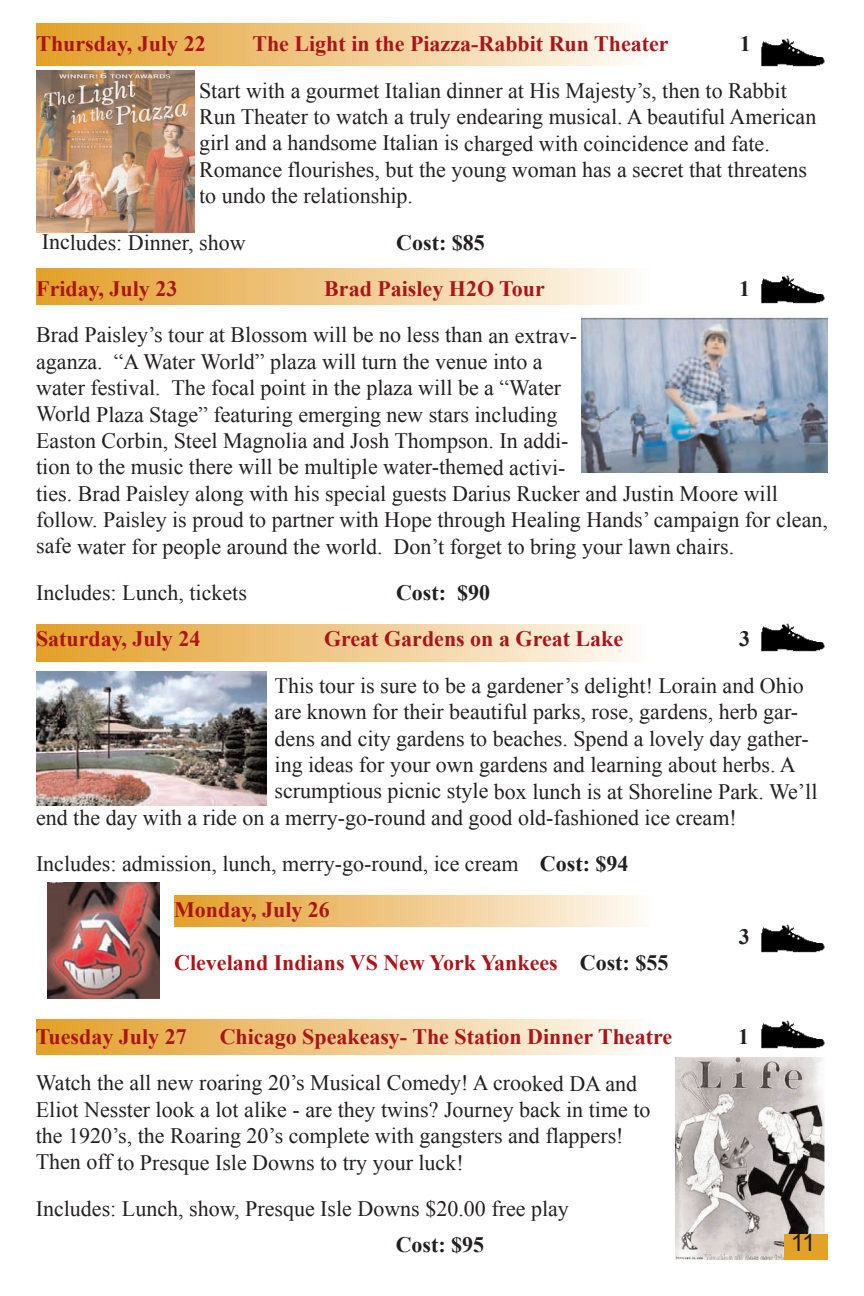
<style>
.page{position:relative;width:864px;height:1296px;background:#fff}
.page>*{position:absolute;margin:0;border:0;box-sizing:border-box;transform-origin:0 0}
.t1{font:24px "Arial";color:#231f20}
.t2{font:22px/26.4px "Times New Roman";color:#231f20}
.t3{font:700 22px "Times New Roman";color:#ab1519}
.t4{font:700 22px "Times New Roman";color:#231f20}
.s1{font-weight:700}
.s2{font-weight:700;color:#ab1519}
.s3{color:#231f20}
</style>
<div class="page">
<div style="left:36px;top:1020px;width:615px;height:34px;background:linear-gradient(to right,#e29e27,#fefaf6)"></div>
<div style="left:174px;top:896px;width:478px;height:31px;background:linear-gradient(to right,#e39e27,#fefaf5)"></div>
<div style="left:36px;top:624px;width:612px;height:37px;background:linear-gradient(to right,#e29e27,#fefaf6)"></div>
<div style="left:36px;top:268px;width:613px;height:36px;background:linear-gradient(to right,#e29e27,#fefaf6)"></div>
<div style="left:36px;top:24px;width:612px;height:42px;background:linear-gradient(to right,#e29e27,#fefaf6)"></div>
<img style="left:48px;top:882px;width:111px;height:117px">
<img style="left:675px;top:1058px;width:150px;height:202px">
<img style="left:761px;top:38px;width:64px;height:29px">
<img style="left:761px;top:275px;width:64px;height:29px">
<img style="left:761px;top:623px;width:64px;height:29px">
<img style="left:761px;top:924px;width:64px;height:29px">
<img style="left:761px;top:1020px;width:64px;height:29px">
<div style="left:784px;top:1234px;width:44px;height:26px;background:#e2a127"></div>
<svg style="left:194px;top:70px;width:1px;height:162px"></svg>
<img style="left:36px;top:70px;width:158px;height:162px">
<img style="left:582px;top:316px;width:246px;height:156px">
<img style="left:36px;top:672px;width:230px;height:133px">
<p class="t3" style="left:36px;top:31px;width:171px">Thursday, July 22</p>
<p class="t3" style="left:252px;top:31px;width:418px">The Light in the Piazza-Rabbit Run Theater</p>
<p class="t4" style="left:740px;top:31px;width:13px">1</p>
<p class="t2" style="left:199px;top:77px;width:619px">Start with a gourmet Italian dinner at His Majesty’s, then to Rabbit Run Theater to watch a truly endearing musical. A beautiful American girl and a handsome Italian is charged with coincidence and fate.<br>Romance flourishes, but the young woman has a secret that threatens to undo the relationship.</p>
<p class="t2" style="left:42px;top:229px;width:205px">Includes: Dinner, show</p>
<p class="t4" style="left:396px;top:230px;width:90px">Cost: $85</p>
<p class="t3" style="left:36px;top:276px;width:143px">Friday, July 23</p>
<p class="t3" style="left:324px;top:276px;width:222px">Brad Paisley H2O Tour</p>
<p class="t4" style="left:739px;top:276px;width:13px">1</p>
<p class="t2" style="left:36px;top:322px;width:793px">Brad Paisley’s tour at Blossom will be no less than an extrav-<br>aganza. “A Water World” plaza will turn the venue into a<br>water festival. The focal point in the plaza will be a “Water<br>World Plaza Stage” featuring emerging new stars including<br>Easton Corbin, Steel Magnolia and Josh Thompson. In addi-<br>tion to the music there will be multiple water-themed activi-<br>ties. Brad Paisley along with his special guests Darius Rucker and Justin Moore will follow. Paisley is proud to partner with Hope through Healing Hands’ campaign for clean, safe water for people around the world. Don’t forget to bring your lawn chairs.</p>
<p class="t2" style="left:36px;top:579px;width:212px">Includes: Lunch, tickets</p>
<p class="t4" style="left:396px;top:580px;width:96px">Cost: $90</p>
<p class="t3" style="left:36px;top:626px;width:166px">Saturday, July 24</p>
<p class="t3" style="left:324px;top:627px;width:301px">Great Gardens on a Great Lake</p>
<p class="t4" style="left:739px;top:627px;width:13px">3</p>
<p class="t2" style="left:275px;top:672px;width:531px">This tour is sure to be a gardener’s delight! Lorain and Ohio</p>
<p class="t2" style="left:275px;top:699px;width:525px">are known for their beautiful parks, rose, gardens, herb gar-</p>
<p class="t2" style="left:275px;top:725px;width:536px">dens and city gardens to beaches. Spend a lovely day gather-</p>
<p class="t2" style="left:275px;top:751px;width:523px">ing ideas for your own gardens and learning about herbs. A</p>
<p class="t2" style="left:275px;top:778px;width:544px">scrumptious picnic style box lunch is at Shoreline Park. We’ll</p>
<p class="t2" style="left:36px;top:804px;width:702px">end the day with a ride on a merry-go-round and good old-fashioned ice cream!</p>
<p class="t2" style="left:174px;top:841px;width:456px;line-height:46px;text-indent:-138px">Includes: admission, lunch, merry-go-round, ice cream <span class="s1">Cost: $94<br></span><span class="s2">Monday, July 26</span></p>
<p class="t4" style="left:739px;top:924px;width:13px">3</p>
<p class="t3" style="left:174px;top:950px;width:496px">Cleveland Indians VS New York Yankees <span class="s3">Cost: $55</span></p>
<p class="t3" style="left:36px;top:1024px;width:152px">Tuesday July 27</p>
<p class="t3" style="left:220px;top:1024px;width:454px">Chicago Speakeasy- The Station Dinner Theatre</p>
<p class="t4" style="left:738px;top:1024px;width:13px">1</p>
<p class="t2" style="left:36px;top:1070px;width:616px">Watch the all new roaring 20’s Musical Comedy! A crooked DA and Eliot Nesster look a lot alike - are they twins? Journey back in time to the 1920’s, the Roaring 20’s complete with gangsters and flappers!<br>Then off to Presque Isle Downs to try your luck!</p>
<p class="t2" style="left:36px;top:1195px;width:535px">Includes: Lunch, show, Presque Isle Downs $20.00 free play</p>
<p class="t4" style="left:396px;top:1232px;width:90px">Cost: $95</p>
<p class="t1" style="left:791px;top:1230px;width:26px">11</p>
</div>
